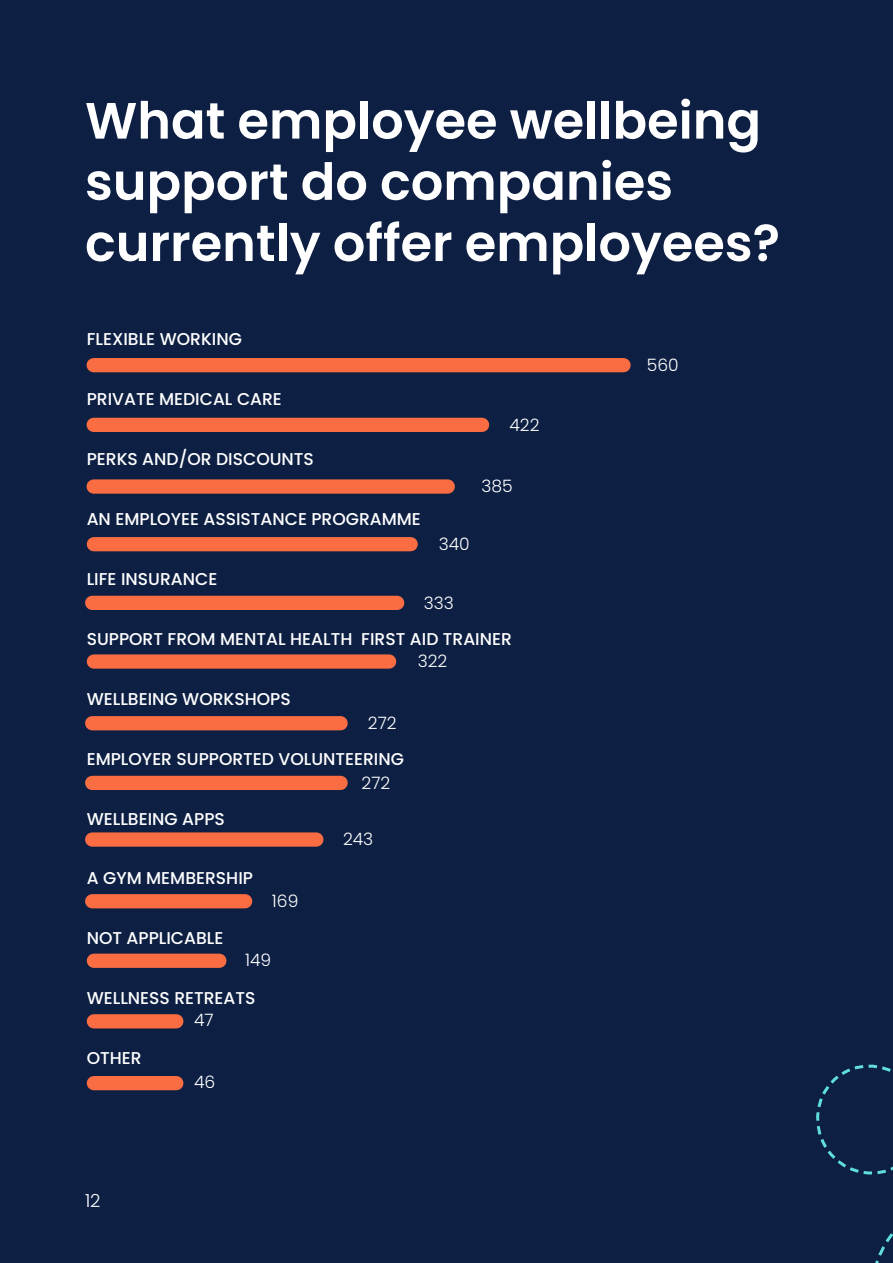
<style>
.page{position:relative;width:893px;height:1263px;background:#0d1f43}
.page>*{position:absolute;margin:0;border:0;box-sizing:border-box;transform-origin:0 0}
.t1{font:600 51px/61.2px "Poppins";color:#fff}
.t2{font:300 18px "Poppins";color:#fff}
.t3{font:500 17.1px "Poppins";color:#fff}
.t4{font:300 17.1px "Poppins";color:#fff}
</style>
<div class="page">
<div style="left:94px;top:358px;width:530px;height:14px;background:#fa6d42"></div>
<div style="left:94px;top:418px;width:388px;height:14px;background:#fa6d42"></div>
<div style="left:94px;top:479px;width:354px;height:15px;background:#fa6d42"></div>
<div style="left:94px;top:537px;width:317px;height:14px;background:#fa6d42"></div>
<div style="left:92px;top:596px;width:305px;height:14px;background:#fa6d42"></div>
<div style="left:94px;top:654px;width:295px;height:15px;background:#fa6d42"></div>
<div style="left:92px;top:716px;width:249px;height:14px;background:#fa6d42"></div>
<div style="left:92px;top:776px;width:249px;height:14px;background:#fa6d42"></div>
<div style="left:92px;top:832px;width:224px;height:15px;background:#fa6d42"></div>
<div style="left:92px;top:894px;width:153px;height:14px;background:#fa6d42"></div>
<div style="left:94px;top:954px;width:125px;height:14px;background:#fa6d42"></div>
<div style="left:94px;top:1014px;width:82px;height:14px;background:#fa6d42"></div>
<div style="left:94px;top:1076px;width:82px;height:14px;background:#fa6d42"></div>
<svg style="left:816px;top:1064px;width:77px;height:111px"></svg>
<svg style="left:875px;top:1233px;width:18px;height:30px"></svg>
<h1 class="t1" style="left:85px;top:90px;width:696px">What employee wellbeing support do companies currently offer employees?</h1>
<p class="t3" style="left:87px;top:329px;width:157px">FLEXIBLE WORKING</p>
<p class="t3" style="left:87px;top:389px;width:197px">PRIVATE MEDICAL CARE</p>
<p class="t3" style="left:87px;top:449px;width:229px">PERKS AND/OR DISCOUNTS</p>
<p class="t3" style="left:87px;top:509px;width:336px">AN EMPLOYEE ASSISTANCE PROGRAMME</p>
<p class="t3" style="left:87px;top:569px;width:132px">LIFE INSURANCE</p>
<p class="t4" style="left:439px;top:534px;width:33px">340</p>
<p class="t4" style="left:424px;top:593px;width:32px">333</p>
<p class="t4" style="left:509px;top:415px;width:32px">422</p>
<p class="t4" style="left:481px;top:476px;width:33px">385</p>
<p class="t3" style="left:87px;top:629px;width:427px">SUPPORT FROM MENTAL HEALTH FIRST AID TRAINER</p>
<p class="t3" style="left:87px;top:689px;width:205px">WELLBEING WORKSHOPS</p>
<p class="t4" style="left:368px;top:713px;width:30px">272</p>
<p class="t3" style="left:87px;top:749px;width:319px">EMPLOYER SUPPORTED VOLUNTEERING</p>
<p class="t3" style="left:87px;top:809px;width:140px">WELLBEING APPS</p>
<p class="t3" style="left:87px;top:868px;width:168px">A GYM MEMBERSHIP</p>
<p class="t3" style="left:87px;top:928px;width:138px">NOT APPLICABLE</p>
<p class="t4" style="left:272px;top:891px;width:28px">169</p>
<p class="t4" style="left:245px;top:950px;width:28px">149</p>
<p class="t3" style="left:87px;top:988px;width:170px">WELLNESS RETREATS</p>
<p class="t3" style="left:87px;top:1048px;width:56px">OTHER</p>
<p class="t4" style="left:194px;top:1010px;width:21px">47</p>
<p class="t4" style="left:194px;top:1072px;width:23px">46</p>
<p class="t4" style="left:362px;top:773px;width:30px">272</p>
<p class="t4" style="left:343px;top:829px;width:32px">243</p>
<p class="t4" style="left:418px;top:651px;width:31px">322</p>
<p class="t2" style="left:85px;top:1191px;width:17px">12</p>
<p class="t4" style="left:647px;top:355px;width:33px">560</p>
</div>
